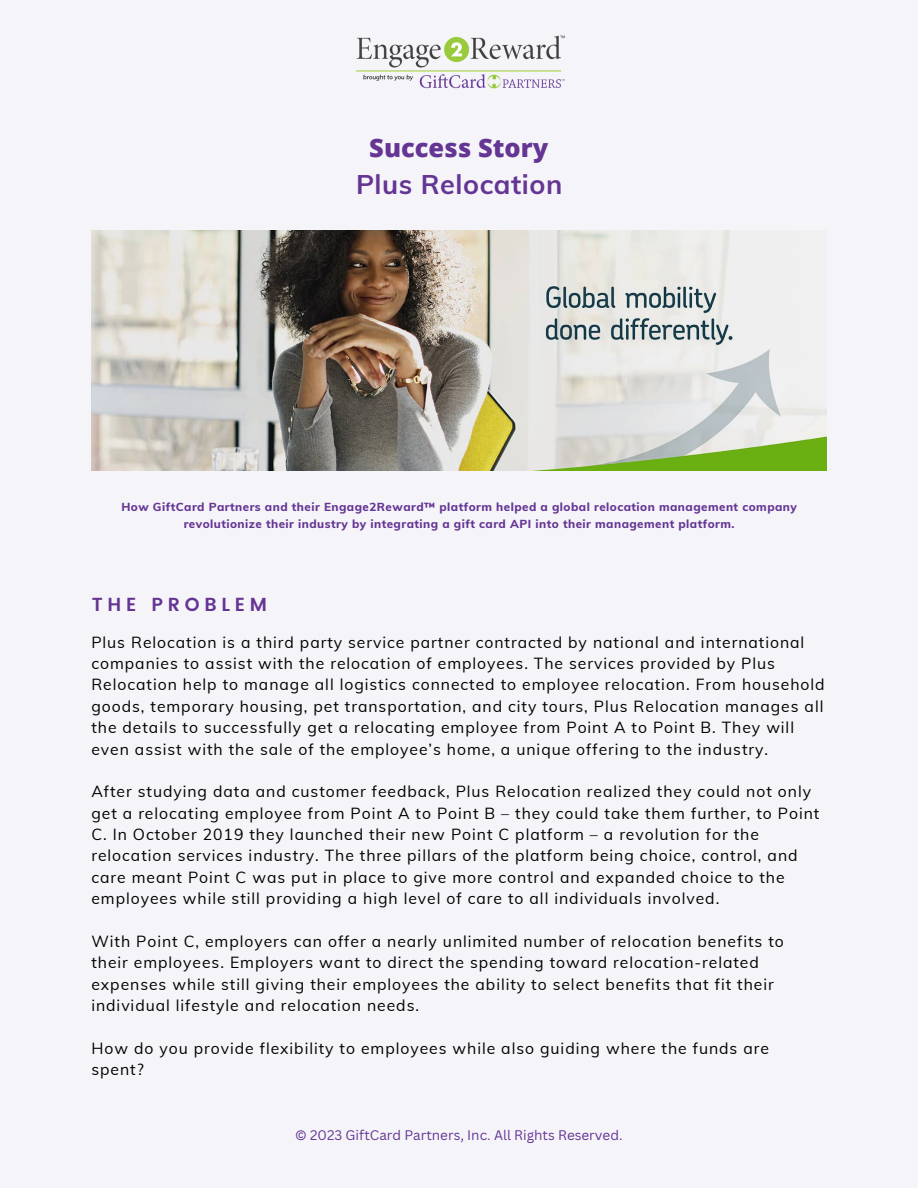
<style>
.page{position:relative;width:918px;height:1188px;background:#f5f5f9}
.page>*{position:absolute;margin:0;border:0;box-sizing:border-box;transform-origin:0 0}
.t1{font:700 27px "Muli";letter-spacing:.02em;color:#653594}
.t2{font:800 25.5px "Open Sans";color:#653594}
.t3{font:600 18.9px "Poppins";letter-spacing:.25em;color:#653594}
.t4{font:15.75px/21.3px "Muli";letter-spacing:.06em;color:#000}
.t5{font:13.5px "Canva Sans";color:#653594}
.t6{font:800 11.7px/17.4px "Muli";letter-spacing:.04em;color:#653594;text-align:center}
</style>
<div class="page">
<img style="left:356px;top:35px;width:209px;height:54px">
<img style="left:92px;top:231px;width:734px;height:239px">
<p class="t2" style="left:369px;top:129px;width:180px">Success Story</p>
<p class="t1" style="left:356px;top:167px;width:208px">Plus Relocation</p>
<p class="t6" style="left:121px;top:498px;width:677px">How GiftCard Partners and their Engage2Reward™ platform helped a global relocation management company revolutionize their industry by integrating a gift card API into their management platform.</p>
<p class="t3" style="left:92px;top:593px;width:177px">THE PROBLEM</p>
<p class="t4" style="left:91px;top:631px;width:735px">Plus Relocation is a third party service partner contracted by national and international companies to assist with the relocation of employees. The services provided by Plus Relocation help to manage all logistics connected to employee relocation. From household goods, temporary housing, pet transportation, and city tours, Plus Relocation manages all the details to successfully get a relocating employee from Point A to Point B. They will even assist with the sale of the employee’s home, a unique offering to the industry.</p>
<p class="t4" style="left:91px;top:781px;width:730px">After studying data and customer feedback, Plus Relocation realized they could not only get a relocating employee from Point A to Point B – they could take them further, to Point C. In October 2019 they launched their new Point C platform – a revolution for the relocation services industry. The three pillars of the platform being choice, control, and care meant Point C was put in place to give more control and expanded choice to the employees while still providing a high level of care to all individuals involved.</p>
<p class="t4" style="left:91px;top:930px;width:694px">With Point C, employers can offer a nearly unlimited number of relocation benefits to their employees. Employers want to direct the spending toward relocation-related expenses while still giving their employees the ability to select benefits that fit their individual lifestyle and relocation needs.</p>
<p class="t4" style="left:91px;top:1037px;width:679px">How do you provide flexibility to employees while also guiding where the funds are spent?</p>
<p class="t5" style="left:295px;top:1125px;width:329px">© 2023 GiftCard Partners, Inc. All Rights Reserved.</p>
</div>
